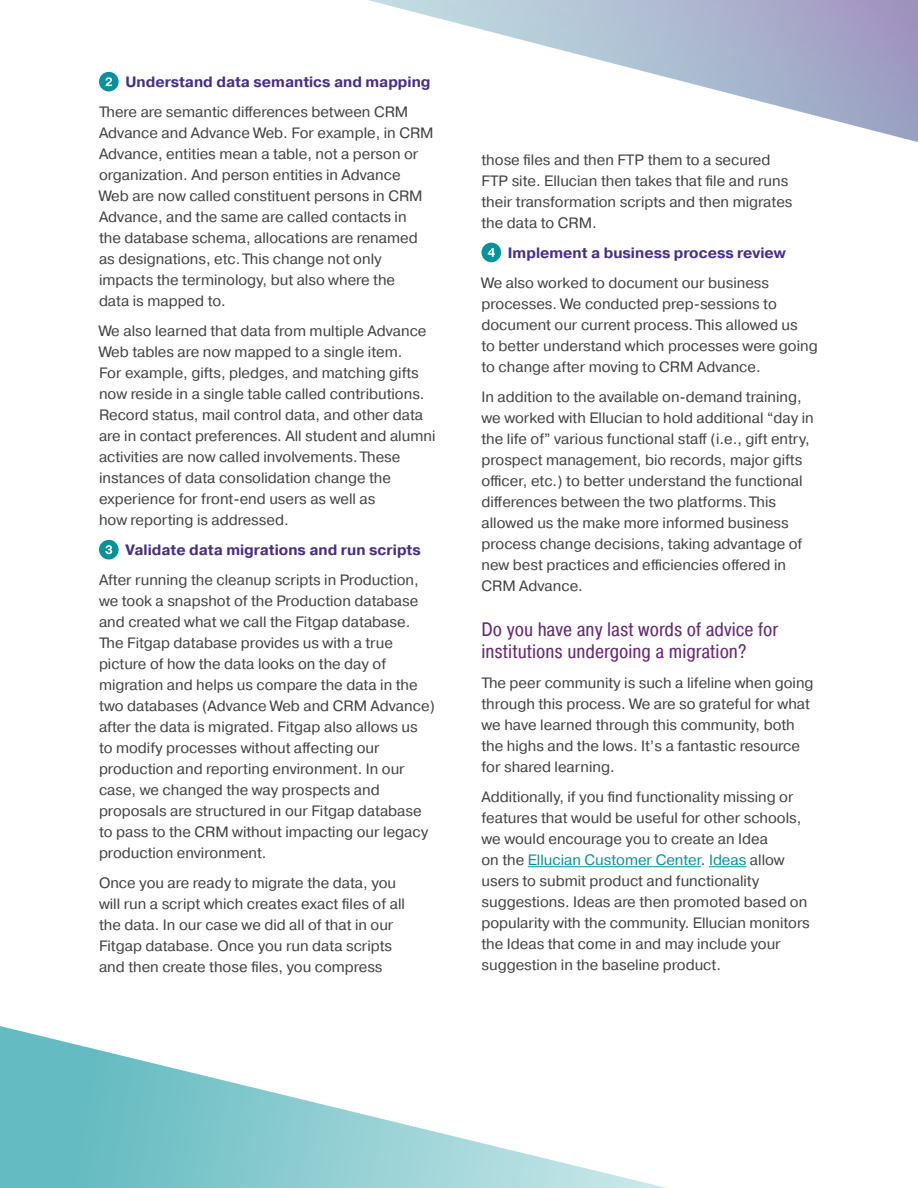
<style>
.page{position:relative;width:918px;height:1188px;background:#fff}
.page>*{position:absolute;margin:0;border:0;box-sizing:border-box;transform-origin:0 0}
.BODY_HEADLINE{font:19.5px/22.5px "Pragmatica Cond";color:#682774}
.BODY{font:15px/21px "Pragmatica";color:#414042}
.TIPS{font:700 15px "Pragmatica";color:#482f87}
.s1{color:#05929b}
</style>
<div class="page">
<hr style="left:528px;top:866px;width:173px;height:1px;background:#05929b">
<hr style="left:709px;top:866px;width:37px;height:1px;background:#05929b">
<div style="left:99px;top:72px;width:20px;height:20px;background:#05929b;border-radius:50%"></div>
<svg style="left:106px;top:77px;width:6px;height:9px"></svg>
<div style="left:99px;top:540px;width:20px;height:20px;background:#05929b;border-radius:50%"></div>
<svg style="left:105px;top:545px;width:7px;height:9px"></svg>
<div style="left:482px;top:243px;width:19px;height:19px;background:#05929b;border-radius:50%"></div>
<svg style="left:488px;top:248px;width:7px;height:9px"></svg>
<svg style="left:0;top:1026px;width:666px;height:162px"></svg>
<svg style="left:368px;top:0;width:550px;height:142px"></svg>
<p class="TIPS" style="left:125px;top:72px;width:307px">Understand data semantics and mapping</p>
<p class="BODY" style="left:99px;top:101px;width:336px">There are semantic differences between CRM Advance and Advance Web. For example, in CRM Advance, entities mean a table, not a person or organization. And person entities in Advance Web are now called constituent persons in CRM Advance, and the same are called contacts in<br>the database schema, allocations are renamed as designations, etc.This change not only impacts the terminology, but also where the<br>data is mapped to.</p>
<p class="BODY" style="left:99px;top:320px;width:338px">We also learned that data from multiple Advance Web tables are now mapped to a single item.<br>For example, gifts, pledges, and matching gifts now reside in a single table called contributions.<br>Record status, mail control data, and other data are in contact preferences. All student and alumni activities are now called involvements.These instances of data consolidation change the experience for front-end users as well as<br>how reporting is addressed.</p>
<p class="TIPS" style="left:125px;top:540px;width:297px">Validate data migrations and run scripts</p>
<p class="BODY" style="left:99px;top:569px;width:338px">After running the cleanup scripts in Production, we took a snapshot of the Production database and created what we call the Fitgap database.<br>The Fitgap database provides us with a true picture of how the data looks on the day of migration and helps us compare the data in the two databases (Advance Web and CRM Advance) after the data is migrated. Fitgap also allows us to modify processes without affecting our production and reporting environment. In our case, we changed the way prospects and proposals are structured in our Fitgap database to pass to the CRM without impacting our legacy production environment.</p>
<p class="BODY" style="left:99px;top:872px;width:307px">Once you are ready to migrate the data, you will run a script which creates exact files of all the data. In our case we did all of that in our Fitgap database. Once you run data scripts and then create those files, you compress</p>
<p class="BODY" style="left:482px;top:149px;width:312px">those files and then FTP them to a secured FTP site. Ellucian then takes that file and runs their transformation scripts and then migrates the data to CRM.</p>
<p class="TIPS" style="left:508px;top:243px;width:280px">Implement a business process review</p>
<p class="BODY" style="left:482px;top:272px;width:338px">We also worked to document our business processes. We conducted prep-sessions to document our current process.This allowed us<br>to better understand which processes were going to change after moving to CRM Advance.</p>
<p class="BODY" style="left:482px;top:386px;width:334px">In addition to the available on-demand training, we worked with Ellucian to hold additional “day in the life of” various functional staff (i.e., gift entry, prospect management, bio records, major gifts officer, etc.) to better understand the functional differences between the two platforms.This allowed us the make more informed business process change decisions, taking advantage of new best practices and efficiencies offered in CRM Advance.</p>
<p class="BODY_HEADLINE" style="left:482px;top:618px;width:298px">Do you have any last words of advice for institutions undergoing a migration?</p>
<p class="BODY" style="left:482px;top:673px;width:334px">The peer community is such a lifeline when going through this process. We are so grateful for what we have learned through this community, both the highs and the lows. It’s a fantastic resource for shared learning.</p>
<p class="BODY" style="left:482px;top:787px;width:330px">Additionally, if you find functionality missing or features that would be useful for other schools, we would encourage you to create an Idea<br>on the <span class="s1">Ellucian Customer Center</span>. <span class="s1">Ideas</span> allow users to submit product and functionality suggestions. Ideas are then promoted based on popularity with the community. Ellucian monitors the Ideas that come in and may include your suggestion in the baseline product.</p>
</div>
